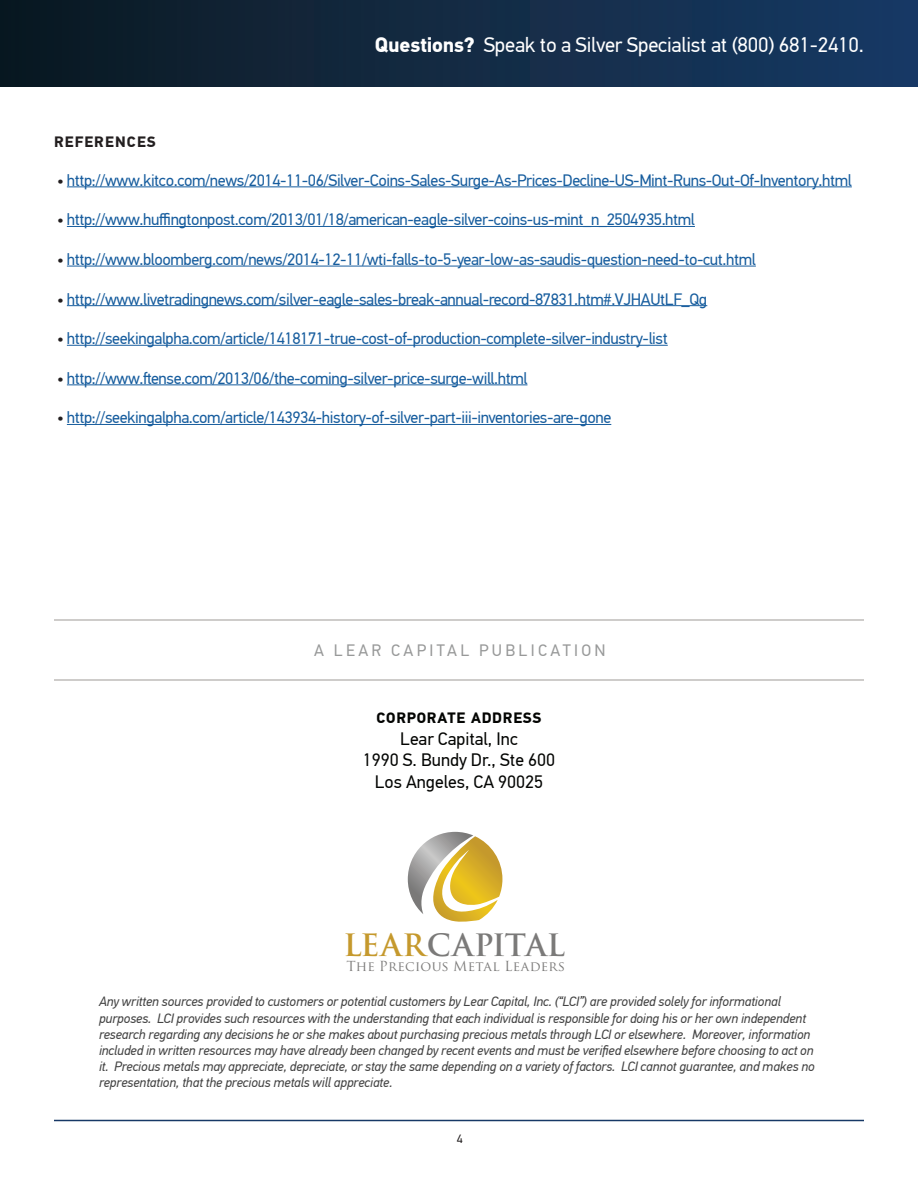
<style>
.page{position:relative;width:918px;height:1188px;background:#fff}
.page>*{position:absolute;margin:0;border:0;box-sizing:border-box;transform-origin:0 0}
.t1{font:700 30px "Trajan Pro";letter-spacing:.01em;color:#7b7a79}
.t2{font:21px "PF Din Text Pro";letter-spacing:-.01em;color:#fff}
.t3{font:18px "PF Din Text Pro";color:#040503}
.t4{font:16.5px "PF Din Text Pro";letter-spacing:-.025em;color:#175d9e}
.t5{font:16.5px "PF Din Text Pro";letter-spacing:.2em;color:#989999}
.t6{font:700 15px "PF Din Text Pro";letter-spacing:.05em;color:#040503}
.t7{font:700 15px "PF Din Text Pro";letter-spacing:.075em;color:#231f20}
.t8{font:italic 13.5px/16.2px "PF Din Text Pro";letter-spacing:-.01em;color:#434343}
.t9{font:13.5px "Trajan Pro";letter-spacing:.02em;color:#7b7a79}
.t10{font:12px "PF Din Text Pro";color:#231f20}
.s1{font-weight:700}
.s2{color:#231f20}
.s3{color:#c5992d}
</style>
<div class="page">
<div style="left:0;top:0;width:918px;height:86px;background:linear-gradient(to right,#0c1921,#183a65)"></div>
<hr style="left:54px;top:1120px;width:810px;height:1px;background:#173866">
<hr style="left:67px;top:186px;width:785px;height:1px;background:#175d9e">
<hr style="left:67px;top:226px;width:628px;height:1px;background:#175d9e">
<hr style="left:67px;top:266px;width:689px;height:1px;background:#175d9e">
<hr style="left:67px;top:305px;width:640px;height:1px;background:#175d9e">
<hr style="left:67px;top:345px;width:601px;height:1px;background:#175d9e">
<hr style="left:67px;top:384px;width:460px;height:1px;background:#175d9e">
<hr style="left:67px;top:424px;width:544px;height:1px;background:#175d9e">
<svg style="left:408px;top:832px;width:94px;height:90px"></svg>
<hr style="left:54px;top:619px;width:810px;height:2px;background:#ceccca">
<hr style="left:54px;top:679px;width:810px;height:2px;background:#ceccca">
<p class="t2" style="left:375px;top:32px;width:491px"><span class="s1">Questions?</span> Speak to a Silver Specialist at (800) 681-2410.</p>
<p class="t7" style="left:54px;top:133px;width:103px">REFERENCES</p>
<p class="t4" style="left:57px;top:170px;width:796px"><span class="s2">•</span> http://www.kitco.com/news/2014-11-06/Silver-Coins-Sales-Surge-As-Prices-Decline-US-Mint-Runs-Out-Of-Inventory.html</p>
<p class="t4" style="left:57px;top:210px;width:639px"><span class="s2">•</span> http://www.huffingtonpost.com/2013/01/18/american-eagle-silver-coins-us-mint_n_2504935.html</p>
<p class="t4" style="left:57px;top:250px;width:700px"><span class="s2">•</span> http://www.bloomberg.com/news/2014-12-11/wti-falls-to-5-year-low-as-saudis-question-need-to-cut.html</p>
<p class="t4" style="left:57px;top:289px;width:652px"><span class="s2">•</span> http://www.livetradingnews.com/silver-eagle-sales-break-annual-record-87831.htm#.VJHAUtLF_Qg</p>
<p class="t4" style="left:57px;top:329px;width:612px"><span class="s2">•</span> http://seekingalpha.com/article/1418171-true-cost-of-production-complete-silver-industry-list</p>
<p class="t4" style="left:57px;top:368px;width:472px"><span class="s2">•</span> http://www.ftense.com/2013/06/the-coming-silver-price-surge-will.html</p>
<p class="t4" style="left:57px;top:408px;width:556px"><span class="s2">•</span> http://seekingalpha.com/article/143934-history-of-silver-part-iii-inventories-are-gone</p>
<p class="t5" style="left:314px;top:641px;width:293px">A LEAR CAPITAL PUBLICATION</p>
<p class="t6" style="left:376px;top:709px;width:167px">CORPORATE ADDRESS</p>
<p class="t3" style="left:400px;top:728px;width:119px">Lear Capital, Inc</p>
<p class="t3" style="left:363px;top:750px;width:194px">1990 S. Bundy Dr., Ste 600</p>
<p class="t3" style="left:375px;top:771px;width:170px">Los Angeles, CA 90025</p>
<p class="t1" style="left:344px;top:926px;width:223px"><span class="s3">LEAR</span>CAPITAL</p>
<p class="t9" style="left:346px;top:957px;width:220px">The Precious Metal Leaders</p>
<p class="t8" style="left:99px;top:994px;width:717px">Any written sources provided to customers or potential customers by Lear Capital, Inc. (“LCI”) are provided solely for informational purposes. LCI provides such resources with the understanding that each individual is responsible for doing his or her own independent research regarding any decisions he or she makes about purchasing precious metals through LCI or elsewhere. Moreover, information included in written resources may have already been changed by recent events and must be verified elsewhere before choosing to act on it. Precious metals may appreciate, depreciate, or stay the same depending on a variety of factors. LCI cannot guarantee, and makes no representation, that the precious metals will appreciate.</p>
<p class="t10" style="left:457px;top:1132px;width:7px">4</p>
</div>
